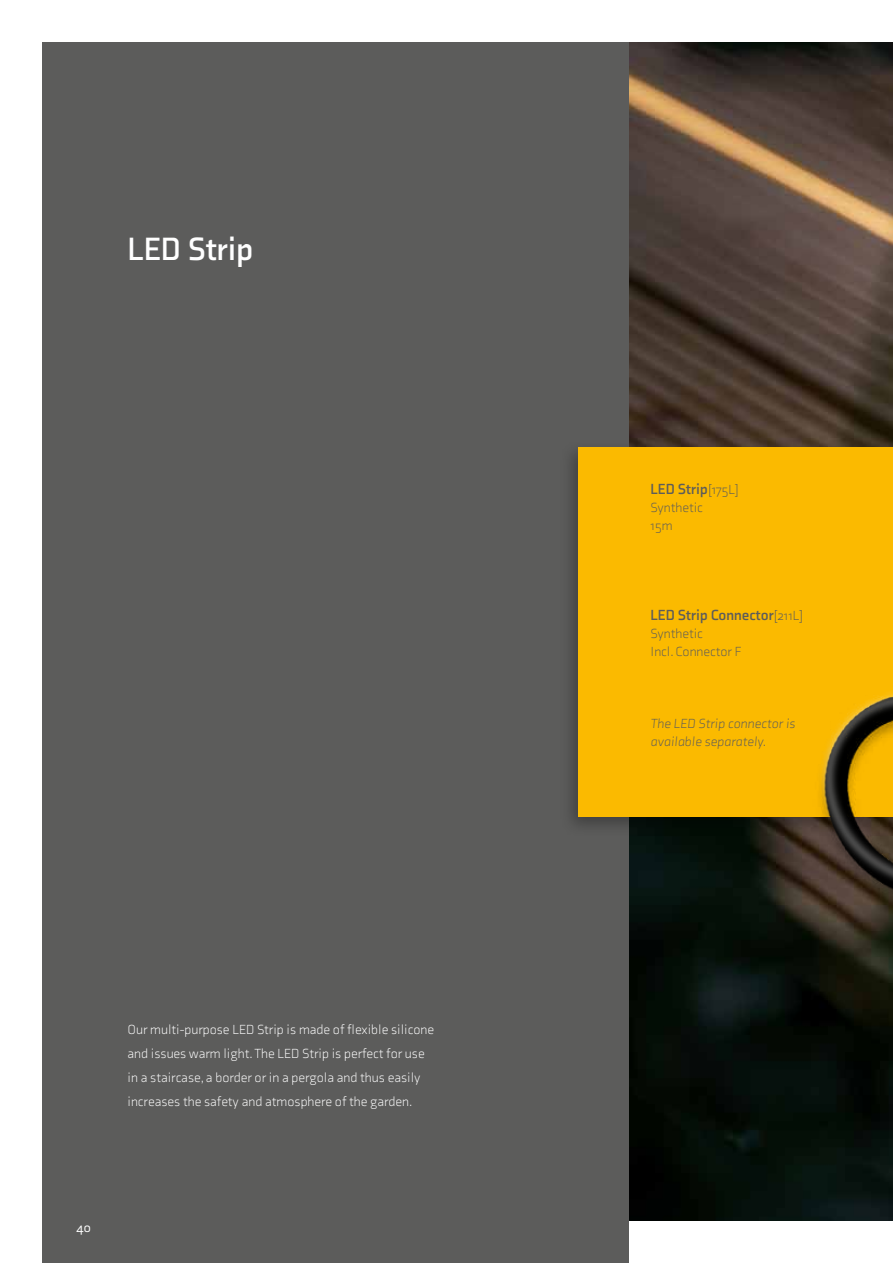
<style>
.page{position:relative;width:893px;height:1263px;background:#fff}
.page>*{position:absolute;margin:0;border:0;box-sizing:border-box;transform-origin:0 0}
.t1{font:700 33px "Axia";color:#fff}
.t2{font:700 15px "Axia";color:#5c5c5b}
.t3{font:300 13.5px/24px "Axia";color:#fff}
.t4{font:italic 300 13.5px/18px "Axia";color:#5c5c5b}
.t5{font:300 13.5px/18px "Axia";color:#5c5c5b}
.t6{font:13.5px "Axia";color:#fff}
.s1{font-weight:300;font-size:13.5px}
</style>
<div class="page">
<img style="left:629px;top:43px;width:264px;height:1177px">
<div style="left:43px;top:43px;width:586px;height:1220px;background:#5c5c5b"></div>
<div style="left:559px;top:439px;width:334px;height:398px;background:#000;opacity:.3"></div>
<div style="left:578px;top:446px;width:315px;height:370px;background:#fbba00"></div>
<img style="left:770px;top:220px;width:123px;height:715px">
<h1 class="t1" style="left:128px;top:228px;width:127px">LED Strip</h1>
<p class="t3" style="left:128px;top:1017px;width:308px">Our multi-purpose LED Strip is made of flexible silicone and issues warm light. The LED Strip is perfect for use in a staircase, a border or in a pergola and thus easily increases the safety and atmosphere of the garden.</p>
<p class="t6" style="left:77px;top:1219px;width:16px">40</p>
<p class="t2" style="left:651px;top:479px;width:90px">LED Strip<span class="s1">[175L]</span></p>
<p class="t5" style="left:651px;top:498px;width:54px">Synthetic<br>15m</p>
<p class="t2" style="left:651px;top:605px;width:154px">LED Strip Connector<span class="s1">[211L]</span></p>
<p class="t5" style="left:651px;top:624px;width:92px">Synthetic<br>Incl. Connector F</p>
<p class="t4" style="left:651px;top:714px;width:146px">The LED Strip connector is available separately.</p>
</div>
